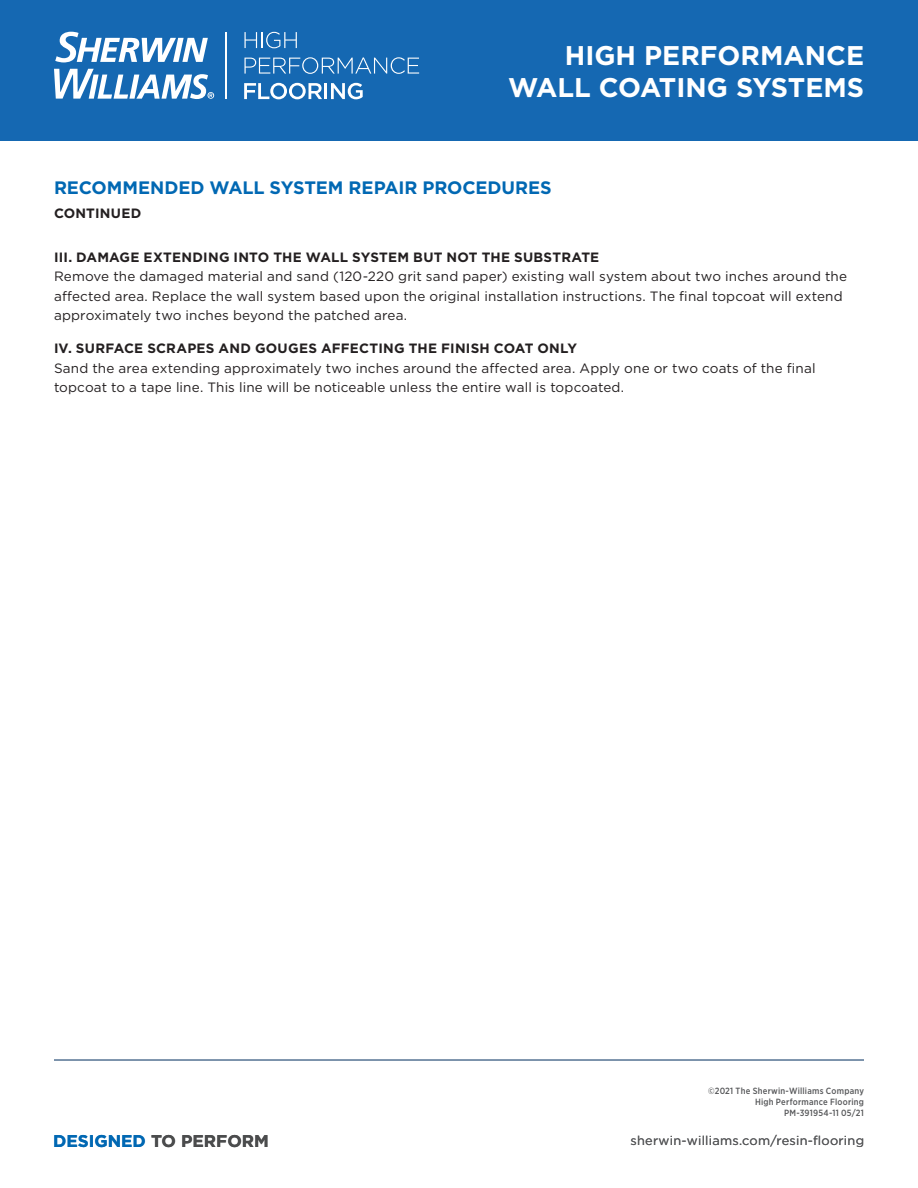
<style>
.page{position:relative;width:918px;height:1188px;background:#fff}
.page>*{position:absolute;margin:0;border:0;box-sizing:border-box;transform-origin:0 0}
.t1{font:700 27px/31.5px "Gotham";color:#fff;text-align:right}
.t2{font:700 18px "Gotham";letter-spacing:-.005em;color:#0168b3}
.t3{font:700 16.95px "Gotham";color:#4b4c4d}
.t4{font:13.5px/19.5px "Gotham";letter-spacing:.01em;color:#231f20}
.t5{font:700 13.5px "Gotham";letter-spacing:.015em;color:#231f20}
.t6{font:12.75px "Gotham";letter-spacing:.02em;color:#57585a}
.t7{font:500 9px/10.8px "Gotham Narrow";letter-spacing:.025em;color:#57585a;text-align:right}
.s1{color:#0168b3}
</style>
<div class="page">
<div style="left:0;top:0;width:918px;height:140px;background:#1568b2"></div>
<svg style="left:244px;top:32px;width:53px;height:16px"></svg>
<svg style="left:244px;top:57px;width:175px;height:17px"></svg>
<svg style="left:244px;top:83px;width:119px;height:16px"></svg>
<hr style="left:226px;top:32px;width:1px;height:67px;background:#fff">
<svg style="left:55px;top:32px;width:153px;height:30px"></svg>
<svg style="left:54px;top:69px;width:160px;height:30px"></svg>
<hr style="left:54px;top:1059px;width:810px;height:2px;background:#768ea8">
<h1 class="t1" style="left:508px;top:40px;width:357px">HIGH PERFORMANCE<br>WALL COATING SYSTEMS</h1>
<h2 class="t2" style="left:54px;top:176px;width:499px">RECOMMENDED WALL SYSTEM REPAIR PROCEDURES</h2>
<p class="t5" style="left:54px;top:204px;width:89px">CONTINUED</p>
<p class="t5" style="left:54px;top:248px;width:547px">III. DAMAGE EXTENDING INTO THE WALL SYSTEM BUT NOT THE SUBSTRATE</p>
<p class="t4" style="left:54px;top:266px;width:794px">Remove the damaged material and sand (120-220 grit sand paper) existing wall system about two inches around the affected area. Replace the wall system based upon the original installation instructions. The final topcoat will extend approximately two inches beyond the patched area.</p>
<p class="t5" style="left:54px;top:339px;width:525px">IV. SURFACE SCRAPES AND GOUGES AFFECTING THE FINISH COAT ONLY</p>
<p class="t4" style="left:54px;top:358px;width:763px">Sand the area extending approximately two inches around the affected area. Apply one or two coats of the final topcoat to a tape line. This line will be noticeable unless the entire wall is topcoated.</p>
<p class="t7" style="left:708px;top:1086px;width:157px">©2021 The Sherwin-Williams Company<br>High Performance Flooring<br>PM-391954-11 05/21</p>
<p class="t3" style="left:53px;top:1129px;width:217px"><span class="s1">DESIGNED</span> TO PERFORM</p>
<p class="t6" style="left:631px;top:1132px;width:235px">sherwin-williams.com/resin-flooring</p>
</div>
